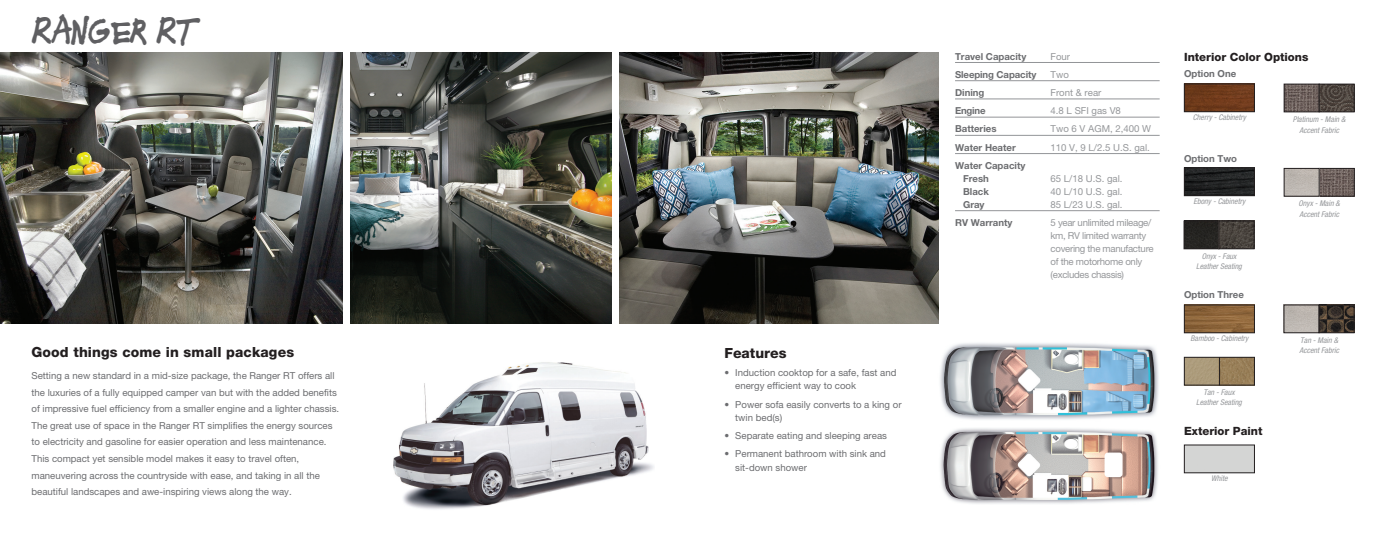
<style>
.page{position:relative;width:1386px;height:536px;background:#fff}
.page>*{position:absolute;margin:0;border:0;box-sizing:border-box;transform-origin:0 0}
.Body{font:47.25px "J.Kasperville";color:#5f5f62}
.subheed{font:800 14px "Helvetica Neue LT Std";letter-spacing:.01em;color:#231f20}
.subheed-2{font:800 11.38px "Helvetica Neue LT Std";color:#231f20}
.Body-2{font:9.62px/16.6px "Helvetica Neue LT Std";color:#6c6d70}
.Body-3{font:9.62px/13px "Helvetica Neue LT Std";letter-spacing:-.03em;color:#95979a}
.Body-4{font:700 9.62px/13px "Helvetica Neue LT Std";color:#6c6d70}
.Body-5{font:9.62px "Helvetica Neue LT Std";color:#95979a}
.captions{font:italic condensed 7.88px/10.5px "Helvetica Neue LT Std";color:#95979a;text-align:center}
</style>
<div class="page">
<img style="left:940px;top:428px;width:218px;height:76px">
<img style="left:940px;top:343px;width:219px;height:77px">
<img style="left:350px;top:52px;width:262px;height:271px">
<img style="left:0;top:52px;width:343px;height:271px">
<img style="left:619px;top:52px;width:319px;height:271px">
<hr style="left:955px;top:62px;width:205px;height:1px;background:#939598">
<hr style="left:955px;top:80px;width:205px;height:1px;background:#939598">
<hr style="left:955px;top:99px;width:205px;height:1px;background:#939598">
<hr style="left:955px;top:117px;width:205px;height:1px;background:#939598">
<hr style="left:955px;top:135px;width:205px;height:1px;background:#939598">
<hr style="left:955px;top:153px;width:205px;height:1px;background:#939598">
<hr style="left:955px;top:210px;width:205px;height:1px;background:#939598">
<img style="left:393px;top:362px;width:261px;height:148px">
<img style="left:1186px;top:86px;width:67px;height:24px">
<div style="left:1184px;top:84px;width:71px;height:28px;border:1px solid #231f20"></div>
<img style="left:1186px;top:170px;width:67px;height:24px">
<div style="left:1184px;top:168px;width:71px;height:28px;border:1px solid #231f20"></div>
<img style="left:1186px;top:306px;width:67px;height:25px">
<div style="left:1184px;top:304px;width:71px;height:29px;border:1px solid #231f20"></div>
<img style="left:1286px;top:86px;width:66px;height:24px">
<div style="left:1284px;top:84px;width:35px;height:28px;border:1px solid #231f20"></div>
<img style="left:1286px;top:170px;width:67px;height:24px">
<div style="left:1319px;top:168px;width:36px;height:28px;border:1px solid #231f20"></div>
<div style="left:1284px;top:168px;width:35px;height:28px;border:1px solid #231f20"></div>
<img style="left:1286px;top:306px;width:66px;height:25px">
<div style="left:1284px;top:304px;width:35px;height:29px;border:1px solid #231f20"></div>
<div style="left:1319px;top:304px;width:35px;height:29px;border:1px solid #231f20"></div>
<div style="left:1319px;top:84px;width:35px;height:28px;border:1px solid #231f20"></div>
<img style="left:1186px;top:359px;width:67px;height:24px">
<div style="left:1184px;top:357px;width:71px;height:28px;border:1px solid #231f20"></div>
<svg style="left:1219px;top:357px;width:1px;height:28px"></svg>
<div style="left:1184px;top:444px;width:71px;height:29px;border:1px solid #231f20"></div>
<img style="left:1186px;top:223px;width:66px;height:24px">
<div style="left:1184px;top:221px;width:35px;height:28px;border:1px solid #231f20"></div>
<div style="left:1219px;top:221px;width:35px;height:28px;border:1px solid #231f20"></div>
<p class="Body" style="left:32px;top:0;width:168px">RANGER RT</p>
<p class="subheed" style="left:32px;top:343px;width:264px">Good things come in small packages</p>
<p class="Body-2" style="left:32px;top:367px;width:309px">Setting a new standard in a mid-size package, the Ranger RT offers all the luxuries of a fully equipped camper van but with the added benefits of impressive fuel efficiency from a smaller engine and a lighter chassis.<br>The great use of space in the Ranger RT simplifies the energy sources to electricity and gasoline for easier operation and less maintenance.<br>This compact yet sensible model makes it easy to travel often, maneuvering across the countryside with ease, and taking in all the beautiful landscapes and awe-inspiring views along the way.</p>
<p class="subheed" style="left:725px;top:344px;width:63px">Features</p>
<p class="Body-2" style="left:735px;top:366px;width:163px;line-height:13.1px;text-indent:-11px">• Induction cooktop for a safe, fast and energy efficient way to cook</p>
<p class="Body-2" style="left:735px;top:397px;width:168px;line-height:13.1px;text-indent:-11px">• Power sofa easily converts to a king or twin bed(s)</p>
<p class="Body-2" style="left:725px;top:427px;width:164px">• Separate eating and sleeping areas</p>
<p class="Body-2" style="left:735px;top:447px;width:152px;line-height:13.1px;text-indent:-11px">• Permanent bathroom with sink and sit-down shower</p>
<p class="Body-4" style="left:955px;top:49px;width:73px">Travel Capacity</p>
<p class="Body-3" style="left:1051px;top:49px;width:21px">Four</p>
<p class="Body-4" style="left:955px;top:68px;width:83px">Sleeping Capacity</p>
<p class="Body-3" style="left:1051px;top:68px;width:20px">Two</p>
<p class="Body-4" style="left:955px;top:86px;width:31px">Dining</p>
<p class="Body-5" style="left:1051px;top:87px;width:52px">Front &amp; rear</p>
<p class="Body-4" style="left:955px;top:104px;width:32px">Engine</p>
<p class="Body-3" style="left:1051px;top:104px;width:72px">4.8 L SFI gas V8</p>
<p class="Body-4" style="left:955px;top:122px;width:43px">Batteries</p>
<p class="Body-5" style="left:1051px;top:123px;width:102px">Two 6 V AGM, 2,400 W</p>
<p class="Body-4" style="left:955px;top:140px;width:62px">Water Heater</p>
<p class="Body-3" style="left:1051px;top:140px;width:101px">110 V, 9 L/2.5 U.S. gal.</p>
<p class="Body-4" style="left:963px;top:159px;width:64px;text-indent:-8px">Water Capacity<br>Fresh</p>
<p class="Body-3" style="left:1051px;top:172px;width:74px">65 L/18 U.S. gal.</p>
<p class="Body-4" style="left:963px;top:184px;width:27px">Black</p>
<p class="Body-3" style="left:1051px;top:185px;width:74px">40 L/10 U.S. gal.</p>
<p class="Body-4" style="left:963px;top:197px;width:23px">Gray</p>
<p class="Body-3" style="left:1051px;top:198px;width:74px">85 L/23 U.S. gal.</p>
<p class="Body-4" style="left:955px;top:216px;width:59px">RV Warranty</p>
<p class="Body-3" style="left:1051px;top:216px;width:105px">5 year unlimited mileage/ km, RV limited warranty covering the manufacture of the motorhome only (excludes chassis)</p>
<p class="subheed-2" style="left:1184px;top:50px;width:126px">Interior Color Options</p>
<p class="Body-4" style="left:1184px;top:67px;width:54px">Option One</p>
<p class="captions" style="left:1193px;top:112px;width:55px">Cherry - Cabinetry</p>
<p class="Body-4" style="left:1184px;top:152px;width:55px">Option Two</p>
<p class="captions" style="left:1293px;top:114px;width:54px">Platinum - Main &amp;<br>Accent Fabric</p>
<p class="captions" style="left:1194px;top:196px;width:53px">Ebony - Cabinetry</p>
<p class="captions" style="left:1298px;top:198px;width:43px;text-align:left">Onyx - Main &amp;<br>Accent Fabric</p>
<p class="captions" style="left:1196px;top:250px;width:47px">Onyx - Faux<br>Leather Seating</p>
<p class="Body-4" style="left:1184px;top:288px;width:61px">Option Three</p>
<p class="captions" style="left:1190px;top:333px;width:60px">Bamboo - Cabinetry</p>
<p class="captions" style="left:1196px;top:386px;width:47px">Tan - Faux<br>Leather Seating</p>
<p class="subheed-2" style="left:1184px;top:424px;width:80px">Exterior Paint</p>
<p class="captions" style="left:1211px;top:473px;width:18px">White</p>
<p class="captions" style="left:1299px;top:334px;width:41px;text-align:left">Tan - Main &amp;<br>Accent Fabric</p>
</div>
